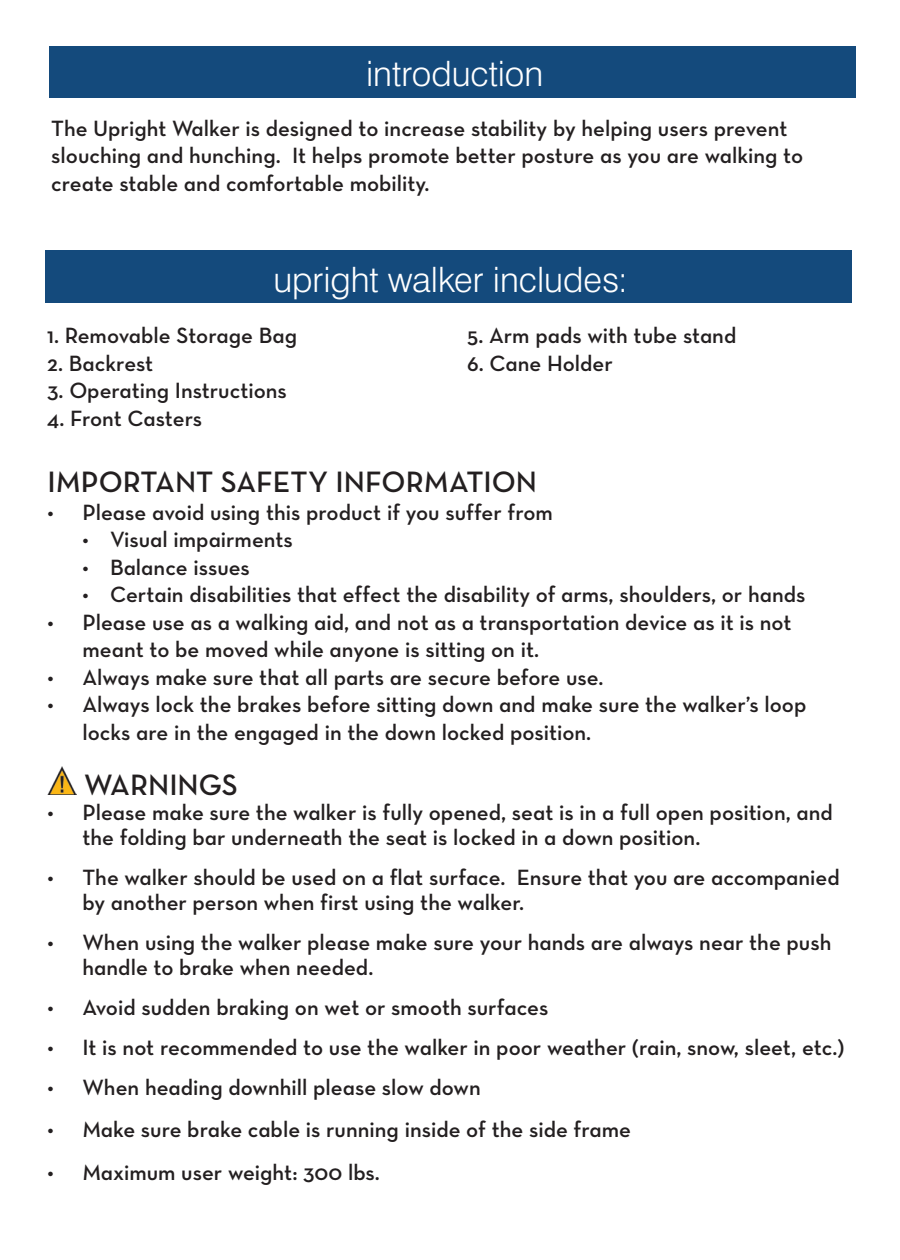
<style>
.page{position:relative;width:900px;height:1260px;background:#fff}
.page>*{position:absolute;margin:0;border:0;box-sizing:border-box;transform-origin:0 0}
.t1{font:300 35px "Swiss 721 BT";color:#fff}
.t2{font:30px "Neutraface Text Demi Alt";color:#231f20}
.t3{font:22.5px/27.5px "Neutraface Text Demi Alt";color:#231f20}
</style>
<div class="page">
<img style="left:48px;top:766px;width:29px;height:29px">
<div style="left:49px;top:46px;width:807px;height:52px;background:#144a7c"></div>
<div style="left:45px;top:250px;width:807px;height:52px;background:#144a7c"></div>
<p class="t1" style="left:366px;top:53px;width:179px">introduction</p>
<p class="t3" style="left:51px;top:114px;width:754px">The Upright Walker is designed to increase stability by helping users prevent slouching and hunching. It helps promote better posture as you are walking to create stable and comfortable mobility.</p>
<p class="t1" style="left:273px;top:258px;width:356px">upright walker includes:</p>
<p class="t3" style="left:47px;top:322px;width:251px">1. Removable Storage Bag</p>
<p class="t3" style="left:47px;top:349px;width:107px">2. Backrest</p>
<p class="t3" style="left:47px;top:377px;width:241px">3. Operating Instructions</p>
<p class="t3" style="left:47px;top:404px;width:157px">4. Front Casters</p>
<p class="t3" style="left:467px;top:322px;width:271px">5. Arm pads with tube stand</p>
<p class="t3" style="left:467px;top:349px;width:147px">6. Cane Holder</p>
<p class="t2" style="left:48px;top:463px;width:491px">IMPORTANT SAFETY INFORMATION</p>
<p class="t3" style="left:48px;top:498px;width:507px">• Please avoid using this product if you suffer from</p>
<p class="t3" style="left:83px;top:526px;width:212px">• Visual impairments</p>
<p class="t3" style="left:83px;top:553px;width:169px">• Balance issues</p>
<p class="t3" style="left:83px;top:581px;width:725px">• Certain disabilities that effect the disability of arms, shoulders, or hands</p>
<p class="t3" style="left:82px;top:608px;width:710px;text-indent:-35px">• Please use as a walking aid, and not as a transportation device as it is not meant to be moved while anyone is sitting on it.</p>
<p class="t3" style="left:48px;top:663px;width:558px">• Always make sure that all parts are secure before use.</p>
<p class="t3" style="left:82px;top:691px;width:725px;text-indent:-35px">• Always lock the brakes before sitting down and make sure the walker’s loop locks are in the engaged in the down locked position.</p>
<p class="t2" style="left:84px;top:766px;width:155px">WARNINGS</p>
<p class="t3" style="left:82px;top:799px;width:752px;line-height:25px;text-indent:-35px">• Please make sure the walker is fully opened, seat is in a full open position, and the folding bar underneath the seat is locked in a down position.</p>
<p class="t3" style="left:82px;top:864px;width:759px;line-height:25px;text-indent:-35px">• The walker should be used on a flat surface. Ensure that you are accompanied by another person when first using the walker.</p>
<p class="t3" style="left:82px;top:929px;width:751px;line-height:25px;text-indent:-35px">• When using the walker please make sure your hands are always near the push handle to brake when needed.</p>
<p class="t3" style="left:48px;top:993px;width:502px">• Avoid sudden braking on wet or smooth surfaces</p>
<p class="t3" style="left:48px;top:1033px;width:799px">• It is not recommended to use the walker in poor weather (rain, snow, sleet, etc.)</p>
<p class="t3" style="left:48px;top:1073px;width:435px">• When heading downhill please slow down</p>
<p class="t3" style="left:48px;top:1116px;width:585px">• Make sure brake cable is running inside of the side frame</p>
<p class="t3" style="left:48px;top:1158px;width:334px">• Maximum user weight: 300 lbs.</p>
</div>
